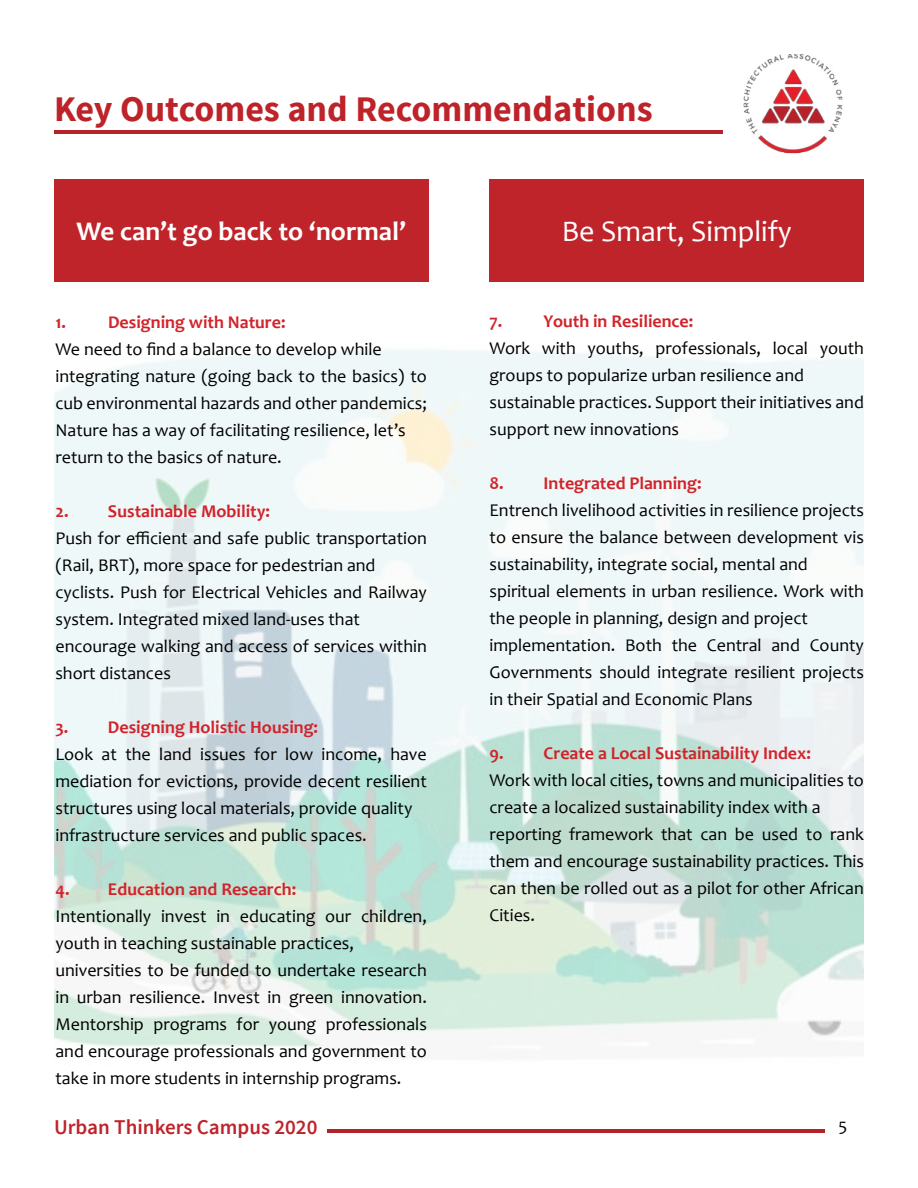
<style>
.page{position:relative;width:918px;height:1188px;background:#fff}
.page>*{position:absolute;margin:0;border:0;box-sizing:border-box;transform-origin:0 0}
.t1{font:700 36px "Source Sans Pro";color:#be232a}
.t2{font:30px "Candara";color:#fff}
.t3{font:700 27px "Candara";color:#fff}
.t4{font:600 21px "Source Sans Pro";color:#be232a}
.t5{font:18px/27px "Candara";color:#000}
.t6{font:700 18px "Candara";color:#d2232a}
</style>
<div class="page">
<img style="left:722px;top:54px;width:121px;height:100px">
<hr style="left:328px;top:1130px;width:497px;height:3px;background:#b4232a">
<hr style="left:54px;top:130px;width:668px;height:4px;background:#b4232a">
<div style="left:490px;top:179px;width:374px;height:103px;background:#bf242b"></div>
<div style="left:54px;top:179px;width:374px;height:103px;background:#bf242b"></div>
<img style="left:54px;top:350px;width:810px;height:697px">
<h1 class="t1" style="left:54px;top:86px;width:600px">Key Outcomes and Recommendations</h1>
<h3 class="t3" style="left:77px;top:214px;width:331px">We can’t go back to ‘normal’</h3>
<h2 class="t2" style="left:562px;top:213px;width:232px">Be Smart, Simplify</h2>
<p class="t6" style="left:56px;top:311px;width:232px">1. Designing with Nature:</p>
<p class="t5" style="left:55px;top:336px;width:373px">We need to find a balance to develop while integrating nature (going back to the basics) to cub environmental hazards and other pandemics; Nature has a way of facilitating resilience, let’s return to the basics of nature.</p>
<p class="t6" style="left:55px;top:500px;width:216px">2. Sustainable Mobility:</p>
<p class="t5" style="left:55px;top:525px;width:373px">Push for efficient and safe public transportation (Rail, BRT), more space for pedestrian and cyclists. Push for Electrical Vehicles and Railway system. Integrated mixed land-uses that encourage walking and access of services within short distances</p>
<p class="t6" style="left:55px;top:716px;width:264px">3. Designing Holistic Housing:</p>
<p class="t5" style="left:55px;top:741px;width:373px">Look at the land issues for low income, have mediation for evictions, provide decent resilient structures using local materials, provide quality infrastructure services and public spaces.</p>
<p class="t6" style="left:55px;top:878px;width:242px">4. Education and Research:</p>
<p class="t5" style="left:55px;top:903px;width:373px">Intentionally invest in educating our children, youth in teaching sustainable practices, universities to be funded to undertake research in urban resilience. Invest in green innovation.<br>Mentorship programs for young professionals and encourage professionals and government to take in more students in internship programs.</p>
<p class="t4" style="left:54px;top:1114px;width:265px">Urban Thinkers Campus 2020</p>
<p class="t6" style="left:490px;top:310px;width:205px">7. Youth in Resilience:</p>
<p class="t5" style="left:490px;top:335px;width:376px">Work with youths, professionals, local youth groups to popularize urban resilience and sustainable practices. Support their initiatives and support new innovations</p>
<p class="t6" style="left:490px;top:472px;width:214px">8. Integrated Planning:</p>
<p class="t5" style="left:490px;top:497px;width:376px">Entrench livelihood activities in resilience projects to ensure the balance between development vis sustainability, integrate social, mental and spiritual elements in urban resilience. Work with the people in planning, design and project implementation. Both the Central and County Governments should integrate resilient projects in their Spatial and Economic Plans</p>
<p class="t6" style="left:490px;top:742px;width:323px">9. Create a Local Sustainability Index:</p>
<p class="t5" style="left:489px;top:767px;width:376px">Work with local cities, towns and municipalities to create a localized sustainability index with a reporting framework that can be used to rank them and encourage sustainability practices. This can then be rolled out as a pilot for other African Cities.</p>
<p class="t5" style="left:838px;top:1111px;width:10px">5</p>
</div>
